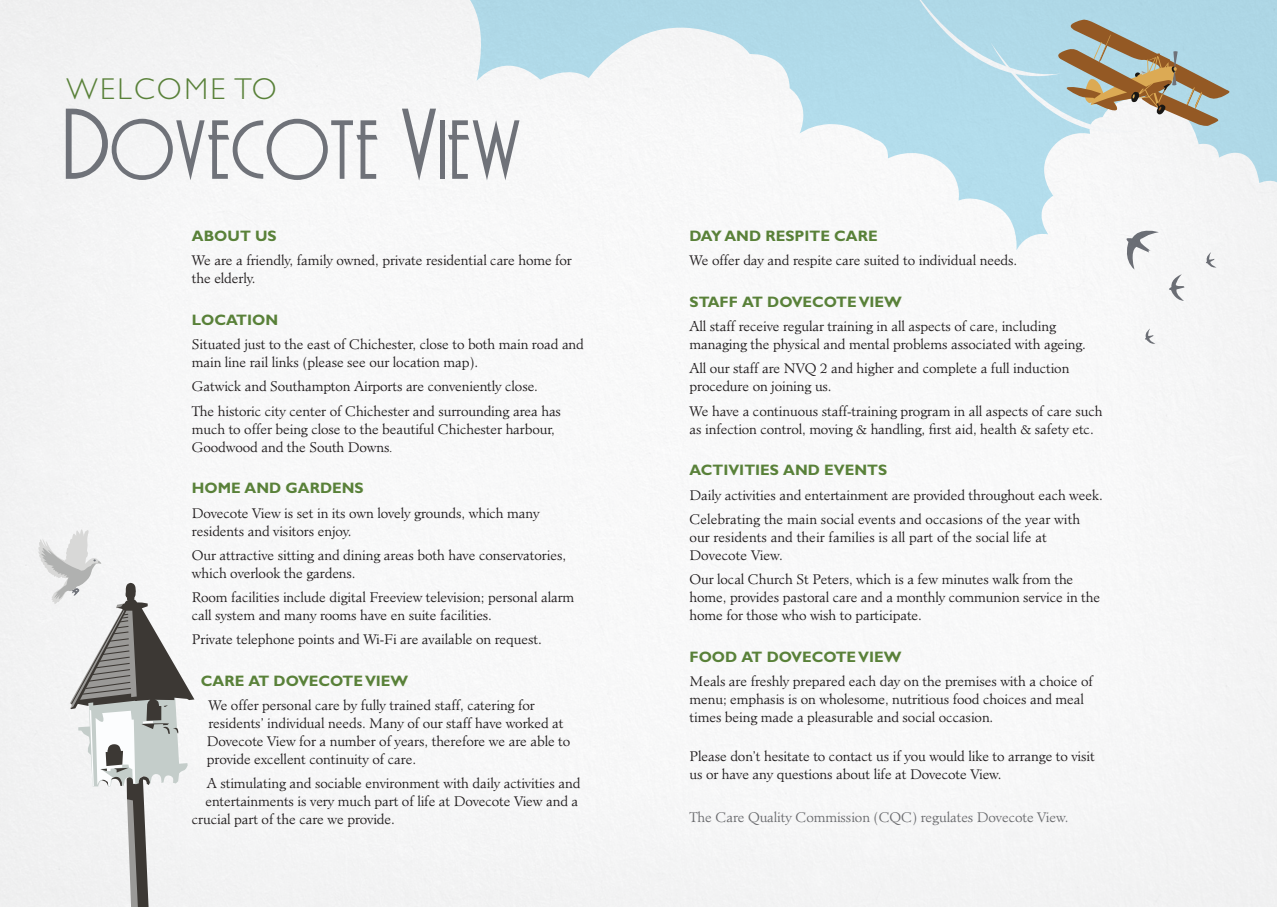
<style>
.page{position:relative;width:1277px;height:907px;background:#fff}
.page>*{position:absolute;margin:0;border:0;box-sizing:border-box;transform-origin:0 0}
.t1{font:78px "Andes";color:#6f7279}
.t2{font:300 30.3px "Gill Sans";letter-spacing:.08em;color:#598139}
.t3{font:700 15.15px "Gill Sans";color:#598139}
.t4{font:300 13.5px/18px "Minister";letter-spacing:-.01em;color:#231f20}
.t5{font:300 13.5px "Minister";letter-spacing:-.01em;color:#6c6d70}
.s1{font-size:93.45px}
.s2{font-family:"Myriad Pro";font-size:14.25px}
</style>
<div class="page">
<img style="left:0;top:1px;width:1276px;height:906px">
<svg style="left:911px;top:1px;width:321px;height:150px;background:#b6cdd1"></svg>
<svg style="left:36px;top:521px;width:158px;height:386px"></svg>
<h2 class="t2" style="left:66px;top:72px;width:212px">WELCOME TO</h2>
<h1 class="t1" style="left:64px;top:117px;width:459px"><span class="s1">D</span>OVECOTE <span class="s1">V</span>IEW</h1>
<p class="t3" style="left:192px;top:227px;width:86px">ABOUT US</p>
<p class="t4" style="left:192px;top:251px;width:381px">We are a friendly, family owned, private residential care home for the elderly.</p>
<p class="t3" style="left:192px;top:311px;width:88px">LOCATION</p>
<p class="t4" style="left:192px;top:335px;width:393px">Situated just to the east of Chichester, close to both main road and main line rail links (please see our location map).</p>
<p class="t4" style="left:192px;top:374px;width:371px;line-height:24.2px">Gatwick and Southampton Airports are conveniently close.<br>The historic city center of Chichester and surrounding area has</p>
<p class="t4" style="left:192px;top:420px;width:365px">much to offer being close to the beautiful Chichester harbour,<br>Goodwood and the South Downs<span class="s2">.</span></p>
<p class="t3" style="left:192px;top:479px;width:173px">HOME AND GARDENS</p>
<p class="t4" style="left:192px;top:504px;width:349px">Dovecote View is set in its own lovely grounds, which many residents and visitors enjoy.</p>
<p class="t4" style="left:192px;top:546px;width:376px">Our attractive sitting and dining areas both have conservatories, which overlook the gardens.</p>
<p class="t4" style="left:192px;top:588px;width:384px">Room facilities include digital Freeview television; personal alarm call system and many rooms have en suite facilities.</p>
<p class="t4" style="left:192px;top:630px;width:351px">Private telephone points and Wi-Fi are available on request.</p>
<p class="t3" style="left:201px;top:672px;width:209px">CARE AT DOVECOTE VIEW</p>
<p class="t4" style="left:207px;top:696px;width:365px">We offer personal care by fully trained staff, catering for residents’ individual needs. Many of our staff have worked at Dovecote View for a number of years, therefore we are able to provide excellent continuity of care.</p>
<p class="t4" style="left:207px;top:774px;width:375px">A stimulating and sociable environment with daily activities and</p>
<p class="t4" style="left:205px;top:792px;width:374px">entertainments is very much part of life at Dovecote View and a</p>
<p class="t4" style="left:192px;top:810px;width:205px">crucial part of the care we provide.</p>
<p class="t3" style="left:689px;top:227px;width:190px">DAY AND RESPITE CARE</p>
<p class="t4" style="left:689px;top:251px;width:329px">We offer day and respite care suited to individual needs.</p>
<p class="t3" style="left:689px;top:293px;width:214px">STAFF AT DOVECOTE VIEW</p>
<p class="t4" style="left:689px;top:317px;width:398px">All staff receive regular training in all aspects of care, including managing the physical and mental problems associated with ageing.</p>
<p class="t4" style="left:689px;top:360px;width:381px">All our staff are NVQ 2 and higher and complete a full induction procedure on joining us.</p>
<p class="t4" style="left:689px;top:402px;width:414px">We have a continuous staff-training program in all aspects of care such as infection control, moving &amp; handling, first aid, health &amp; safety etc.</p>
<p class="t3" style="left:689px;top:461px;width:199px">ACTIVITIES AND EVENTS</p>
<p class="t4" style="left:689px;top:483px;width:415px;line-height:24.2px">Daily activities and entertainment are provided throughout each week.<br>Celebrating the main social events and occasions of the year with</p>
<p class="t4" style="left:689px;top:528px;width:359px">our residents and their families is all part of the social life at<br>Dovecote View.</p>
<p class="t4" style="left:689px;top:570px;width:412px">Our local Church St Peters, which is a few minutes walk from the home, provides pastoral care and a monthly communion service in the home for those who wish to participate.</p>
<p class="t3" style="left:689px;top:647px;width:213px">FOOD AT DOVECOTE VIEW</p>
<p class="t4" style="left:689px;top:672px;width:405px">Meals are freshly prepared each day on the premises with a choice of menu; emphasis is on wholesome, nutritious food choices and meal times being made a pleasurable and social occasion.</p>
<p class="t4" style="left:689px;top:747px;width:407px">Please don’t hesitate to contact us if you would like to arrange to visit us or have any questions about life at Dovecote View.</p>
<p class="t5" style="left:689px;top:809px;width:380px">The Care Quality Commission (CQC) regulates Dovecote View.</p>
</div>
